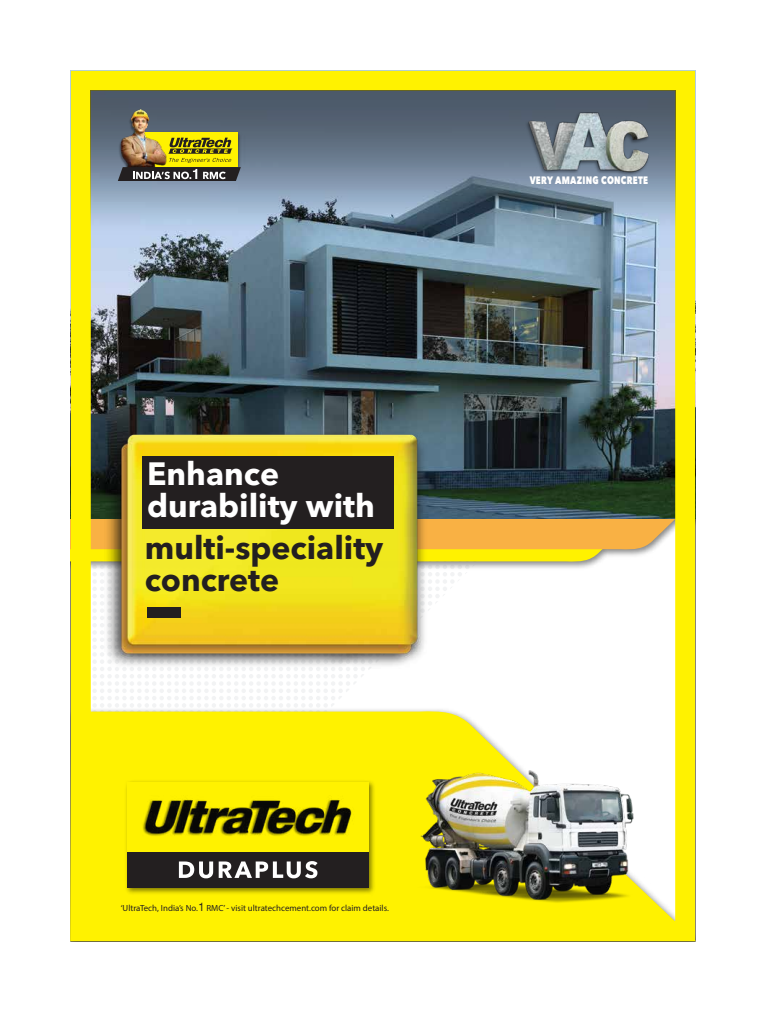
<style>
.page{position:relative;width:766px;height:1012px;background:#fff}
.page>*{position:absolute;margin:0;border:0;box-sizing:border-box;transform-origin:0 0}
.t1{font:700 32px/32px "Avenir Next LT Pro";color:#231f20}
.t2{font:700 32px/32.6px "Avenir Next LT Pro";color:#fff}
.t3{font:800 10.7px "Avenir Next";letter-spacing:.03em;color:#fff;scale:.76 1}
.t4{font:8.9px "Myriad Pro";color:#231f20}
.s1{font-family:"SHREE DEV 0714 E";font-size:15.5px}
</style>
<div class="page">
<img style="left:71px;top:71px;width:623px;height:870px">
<img style="left:98px;top:420px;width:333px;height:8px">
<svg style="left:92px;top:428px;width:519px;height:513px"></svg>
<svg style="left:91px;top:91px;width:584px;height:143px"></svg>
<img style="left:399px;top:740px;width:257px;height:175px">
<img style="left:523px;top:174px;width:128px;height:4px">
<img style="left:513px;top:109px;width:150px;height:65px">
<img style="left:168px;top:124px;width:79px;height:55px">
<div style="left:140px;top:132px;width:98px;height:35px;background:#fff200"></div>
<img style="left:115px;top:109px;width:53px;height:58px">
<img style="left:118px;top:138px;width:123px;height:43px">
<h1 class="t2" style="left:147px;top:457px;width:229px">Enhance durability with</h1>
<h1 class="t1" style="left:145px;top:531px;width:240px">multi-speciality concrete</h1>
<p class="t4" style="left:121px;top:902px;width:270px">‘UltraTech, India’s No.<span class="s1">1</span> RMC’ - visit ultratechcement.com for claim details.</p>
<p class="t3" style="left:529px;top:174px;width:157px">VERY AMAZING CONCRETE</p>
</div>
